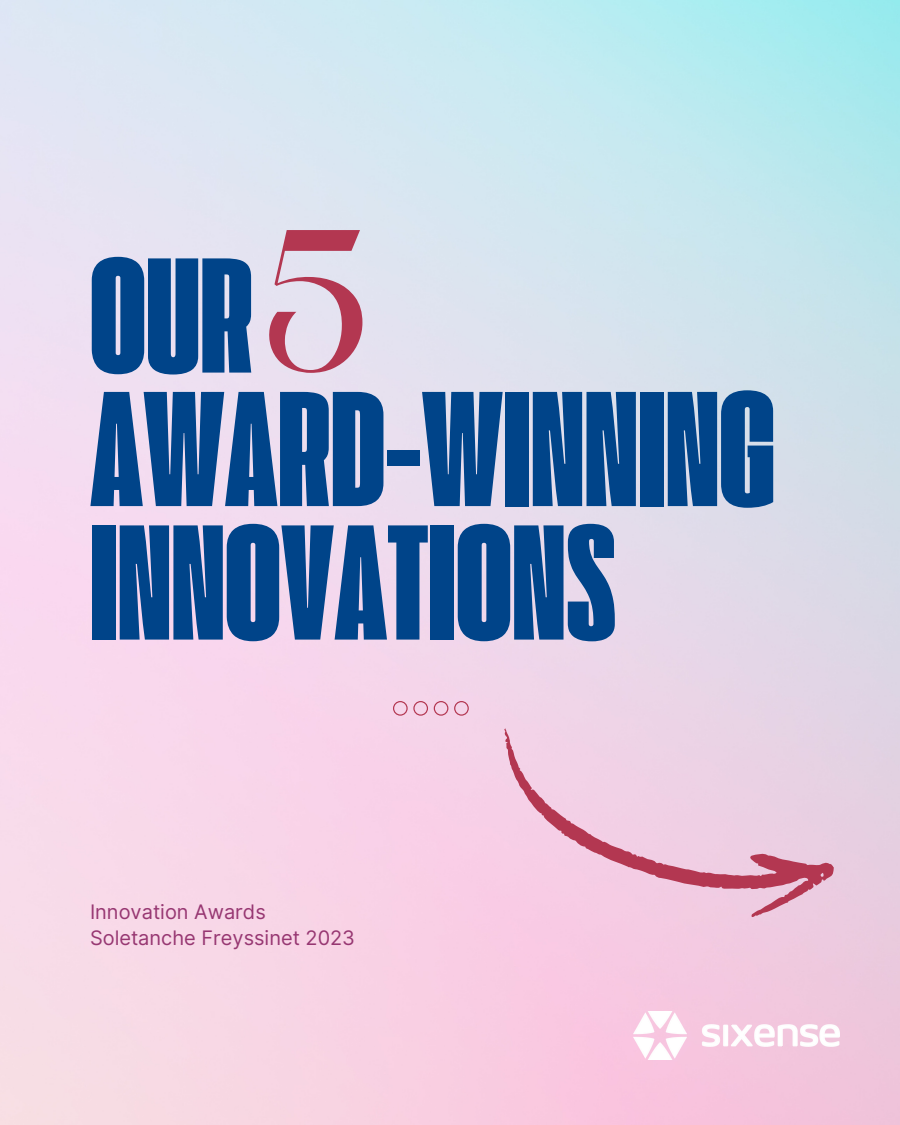
<style>
.page{position:relative;width:900px;height:1125px;background:#fff}
.page>*{position:absolute;margin:0;border:0;box-sizing:border-box;transform-origin:0 0}
.t1{font:204px "SEGO";color:#b33751}
.t2{font:171.9px/133.5px "Extenda 40 Hecto";color:#004489}
.t3{font:20px "Inter";color:#973772}
</style>
<div class="page">
<svg style="left:494px;top:627px;width:345px;height:359px;background:#ecc8dd"></svg>
<svg style="left:393px;top:701px;width:35px;height:15px"></svg>
<svg style="left:434px;top:701px;width:14px;height:15px"></svg>
<svg style="left:454px;top:701px;width:15px;height:15px"></svg>
<img style="left:634px;top:1011px;width:205px;height:48px">
<p class="t1" style="left:269px;top:220px;width:113px">5</p>
<p class="t2" style="left:90px;top:264px;width:687px">OUR<br>AWARD-WINNING<br>INNOVATIONS</p>
<p class="t3" style="left:90px;top:900px;width:177px">Innovation Awards</p>
<p class="t3" style="left:90px;top:926px;width:267px">Soletanche Freyssinet 2023</p>
</div>
